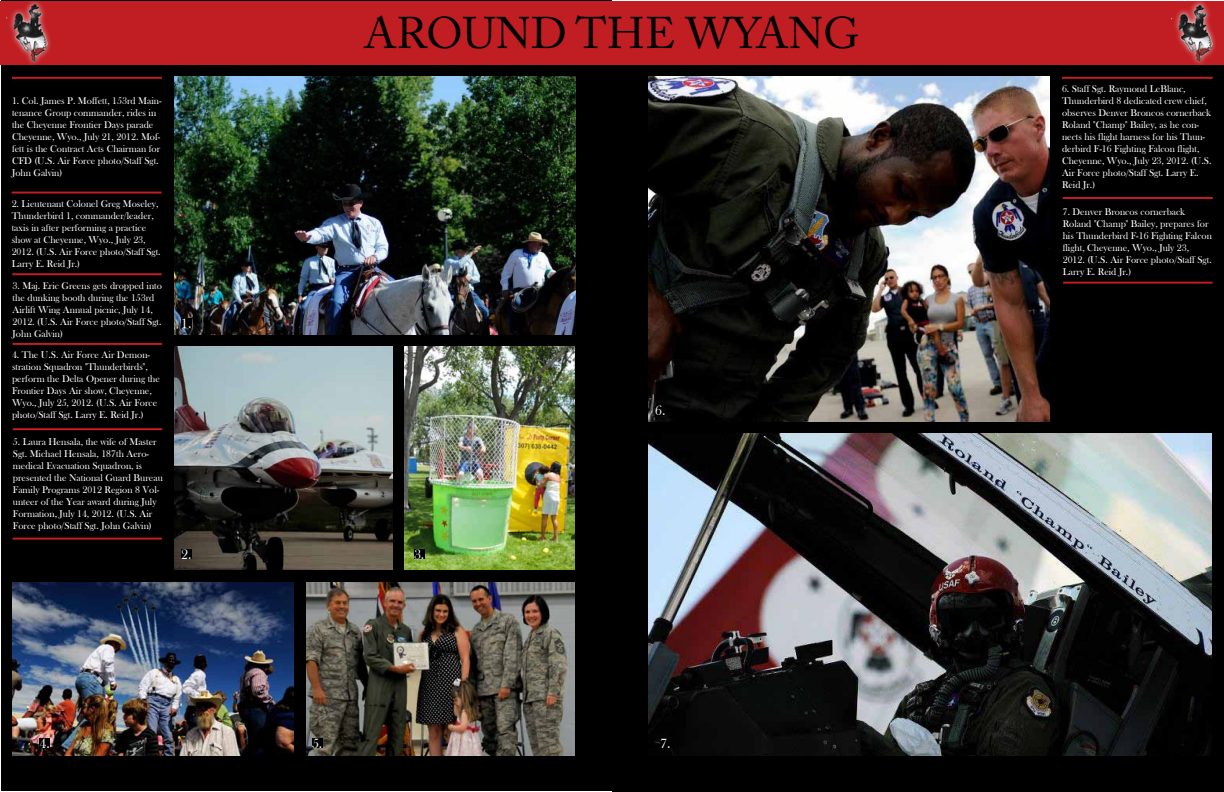
<style>
.page{position:relative;width:1224px;height:792px;background:#fff}
.page>*{position:absolute;margin:0;border:0;box-sizing:border-box;transform-origin:0 0}
.t1{font:44px "Adobe Caslon Pro";color:#000}
.t2{font:14px "Bask Old Face";color:#fff}
.t3{font:italic 12px "High Tower Text";color:#000}
.t4{font:10px/12px "Bask Old Face";color:#fff}
</style>
<div class="page">
<div style="left:612px;top:1px;width:612px;height:791px;background:#000"></div>
<div style="left:1px;top:0;width:611px;height:792px;background:#000"></div>
<div style="left:1px;top:1px;width:1223px;height:64px;background:#c11e23"></div>
<hr style="left:12px;top:77px;width:150px;height:2px;background:#c11e23">
<hr style="left:12px;top:192px;width:150px;height:2px;background:#c11e23">
<hr style="left:12px;top:273px;width:150px;height:2px;background:#c11e23">
<hr style="left:1062px;top:77px;width:151px;height:2px;background:#c11e23">
<hr style="left:13px;top:343px;width:149px;height:2px;background:#c11e23">
<div style="left:1px;top:0;width:52px;height:67px;background:#fff;opacity:.75"></div>
<img style="left:7px;top:2px;width:41px;height:62px">
<div style="left:1166px;top:0;width:52px;height:68px;background:#fff;opacity:.75"></div>
<img style="left:1172px;top:2px;width:41px;height:63px">
<img style="left:404px;top:347px;width:171px;height:223px">
<img style="left:306px;top:582px;width:269px;height:174px">
<img style="left:174px;top:77px;width:402px;height:258px">
<img style="left:174px;top:347px;width:218px;height:223px">
<div style="left:181px;top:318px;width:11px;height:10px;background:#000"></div>
<div style="left:181px;top:550px;width:11px;height:9px;background:#000"></div>
<div style="left:414px;top:550px;width:10px;height:9px;background:#000"></div>
<img style="left:12px;top:582px;width:281px;height:174px">
<img style="left:648px;top:77px;width:402px;height:344px">
<img style="left:648px;top:433px;width:564px;height:323px">
<hr style="left:1063px;top:197px;width:150px;height:2px;background:#c11e23">
<div style="left:40px;top:738px;width:10px;height:10px;background:#000"></div>
<div style="left:312px;top:738px;width:10px;height:10px;background:#000"></div>
<div style="left:655px;top:406px;width:11px;height:9px;background:#000"></div>
<div style="left:660px;top:738px;width:11px;height:10px;background:#000"></div>
<hr style="left:13px;top:428px;width:149px;height:2px;background:#c11e23">
<hr style="left:13px;top:538px;width:149px;height:2px;background:#c11e23">
<hr style="left:1063px;top:282px;width:150px;height:2px;background:#c11e23">
<p class="t3" style="left:445px;top:12px;width:133px">The Guardian • August 2012</p>
<p class="t3" style="left:646px;top:13px;width:133px">The Guardian • August 2012</p>
<h1 class="t1" style="left:364px;top:7px;width:497px">AROUND THE WYANG</h1>
<p class="t4" style="left:12px;top:95px;width:151px">1. Col. James P. Moffett, 153rd Main&shy;tenance Group commander, rides in the Cheyenne Frontier Days parade<br>Cheyenne, Wyo., July 21, 2012. Mof&shy;fett is the Contract Acts Chairman for<br>CFD (U.S. Air Force photo/Staff Sgt.<br>John Galvin)</p>
<p class="t4" style="left:12px;top:198px;width:151px">2. Lieutenant Colonel Greg Moseley,<br>Thunderbird 1, commander/leader, taxis in after performing a practice show at Cheyenne, Wyo., July 23,<br>2012. (U.S. Air Force photo/Staff Sgt.<br>Larry E. Reid Jr.)</p>
<p class="t4" style="left:13px;top:279px;width:151px">3. Maj. Eric Greens gets dropped into the dunking booth during the 153rd<br>Airlift Wing Annual picnic, July 14,<br>2012. (U.S. Air Force photo/Staff Sgt.<br>John Galvin)</p>
<p class="t4" style="left:12px;top:349px;width:150px">4. The U.S. Air Force Air Demon&shy;stration Squadron "Thunderbirds", perform the Delta Opener during the Frontier Days Air show, Cheyenne, Wyo., July 25, 2012. (U.S. Air Force photo/Staff Sgt. Larry E. Reid Jr.)</p>
<p class="t4" style="left:13px;top:436px;width:151px">5. Laura Hensala, the wife of Master Sgt. Michael Hensala, 187th Aero&shy;medical Evacuation Squadron, is presented the National Guard Bureau Family Programs 2012 Region 8 Vol&shy;unteer of the Year award during July Formation, July 14, 2012. (U.S. Air Force photo/Staff Sgt. John Galvin)</p>
<h2 class="t2" style="left:181px;top:315px;width:12px">1.</h2>
<h2 class="t2" style="left:181px;top:547px;width:12px">2.</h2>
<h2 class="t2" style="left:414px;top:547px;width:12px">3.</h2>
<h2 class="t2" style="left:655px;top:403px;width:12px">6.</h2>
<h2 class="t2" style="left:40px;top:735px;width:12px">4.</h2>
<h2 class="t2" style="left:312px;top:735px;width:12px">5.</h2>
<h2 class="t2" style="left:660px;top:735px;width:12px">7.</h2>
<p class="t4" style="left:1062px;top:83px;width:151px">6. Staff Sgt. Raymond LeBlanc,<br>Thunderbird 8 dedicated crew chief, observes Denver Broncos cornerback<br>Roland "Champ" Bailey, as he con&shy;nects his flight harness for his Thun&shy;derbird F-16 Fighting Falcon flight,<br>Cheyenne, Wyo., July 23, 2012. (U.S.<br>Air Force photo/Staff Sgt. Larry E.<br>Reid Jr.)</p>
<p class="t4" style="left:1063px;top:206px;width:151px">7. Denver Broncos cornerback<br>Roland "Champ" Bailey, prepares for his Thunderbird F-16 Fighting Falcon flight, Cheyenne, Wyo., July 23,<br>2012. (U.S. Air Force photo/Staff Sgt.<br>Larry E. Reid Jr.)</p>
</div>
